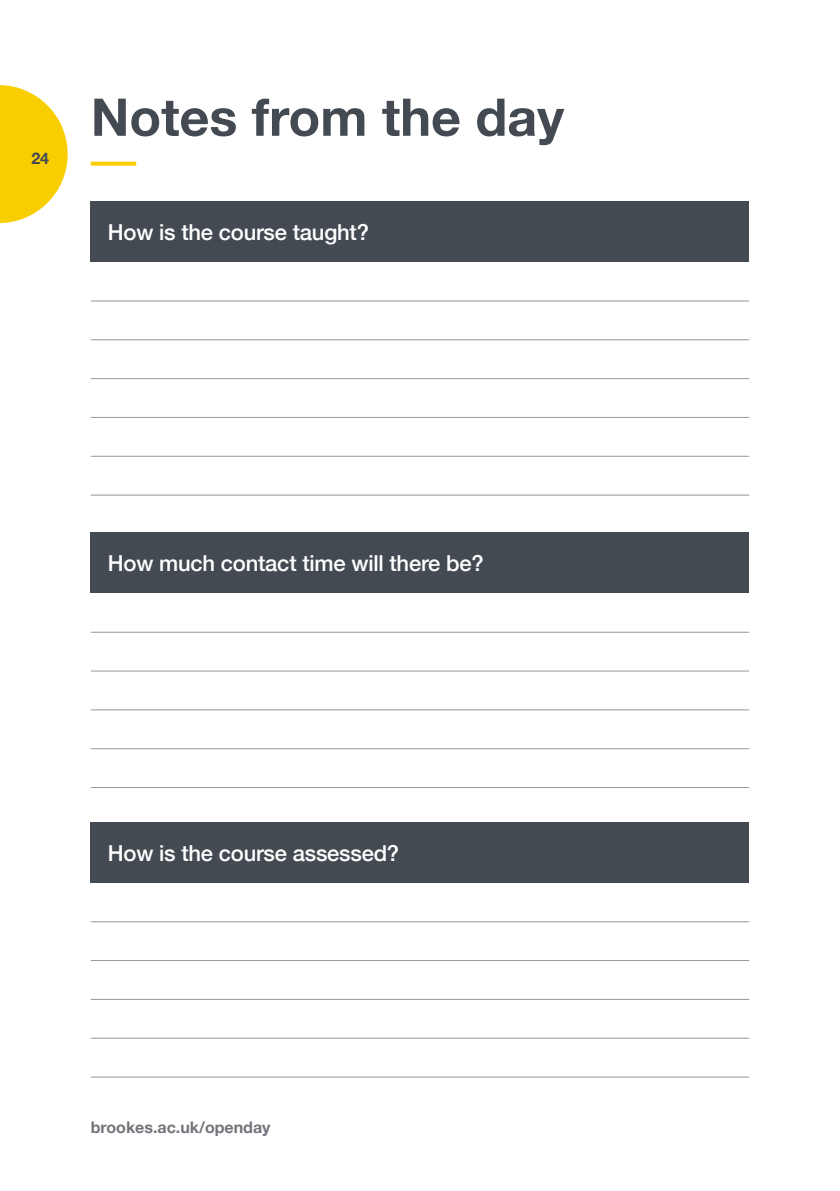
<style>
.page{position:relative;width:840px;height:1191px;background:#fff}
.page>*{position:absolute;margin:0;border:0;box-sizing:border-box;transform-origin:0 0}
.t1{font:700 52px "Helvetica Neue";color:#434a52}
.t2{font:500 22px "Helvetica Neue";letter-spacing:-.01em;color:#fff}
.t3{font:700 16px "Helvetica Neue";color:#73747b}
.t4{font:700 16px "Helvetica Neue";color:#434a52}
</style>
<div class="page">
<svg style="left:0;top:85px;width:68px;height:138px"></svg>
<svg style="left:91px;top:162px;width:45px;height:4px"></svg>
<hr style="left:91px;top:300px;width:657px;height:1px;background:#96969c">
<hr style="left:91px;top:339px;width:657px;height:1px;background:#96969c">
<hr style="left:91px;top:378px;width:657px;height:1px;background:#96969c">
<hr style="left:91px;top:417px;width:657px;height:1px;background:#96969c">
<hr style="left:91px;top:456px;width:657px;height:1px;background:#96969c">
<hr style="left:91px;top:494px;width:657px;height:1px;background:#96969c">
<hr style="left:91px;top:631px;width:657px;height:1px;background:#96969c">
<hr style="left:91px;top:921px;width:657px;height:1px;background:#96969c">
<hr style="left:91px;top:670px;width:657px;height:1px;background:#96969c">
<hr style="left:91px;top:960px;width:657px;height:1px;background:#96969c">
<hr style="left:91px;top:709px;width:657px;height:1px;background:#96969c">
<hr style="left:91px;top:999px;width:657px;height:1px;background:#96969c">
<hr style="left:91px;top:748px;width:657px;height:1px;background:#96969c">
<hr style="left:91px;top:1037px;width:657px;height:1px;background:#96969c">
<hr style="left:91px;top:787px;width:657px;height:1px;background:#96969c">
<hr style="left:91px;top:1076px;width:657px;height:1px;background:#96969c">
<div style="left:91px;top:201px;width:657px;height:61px;background:#434a52"></div>
<div style="left:91px;top:532px;width:657px;height:61px;background:#434a52"></div>
<div style="left:91px;top:822px;width:657px;height:60px;background:#434a52"></div>
<p class="t4" style="left:31px;top:146px;width:19px">24</p>
<p class="t1" style="left:91px;top:76px;width:474px">Notes from the day</p>
<p class="t2" style="left:108px;top:214px;width:262px">How is the course taught?</p>
<p class="t2" style="left:108px;top:545px;width:377px">How much contact time will there be?</p>
<p class="t2" style="left:108px;top:835px;width:293px">How is the course assessed?</p>
<p class="t3" style="left:91px;top:1114px;width:181px">brookes.ac.uk/openday</p>
</div>
